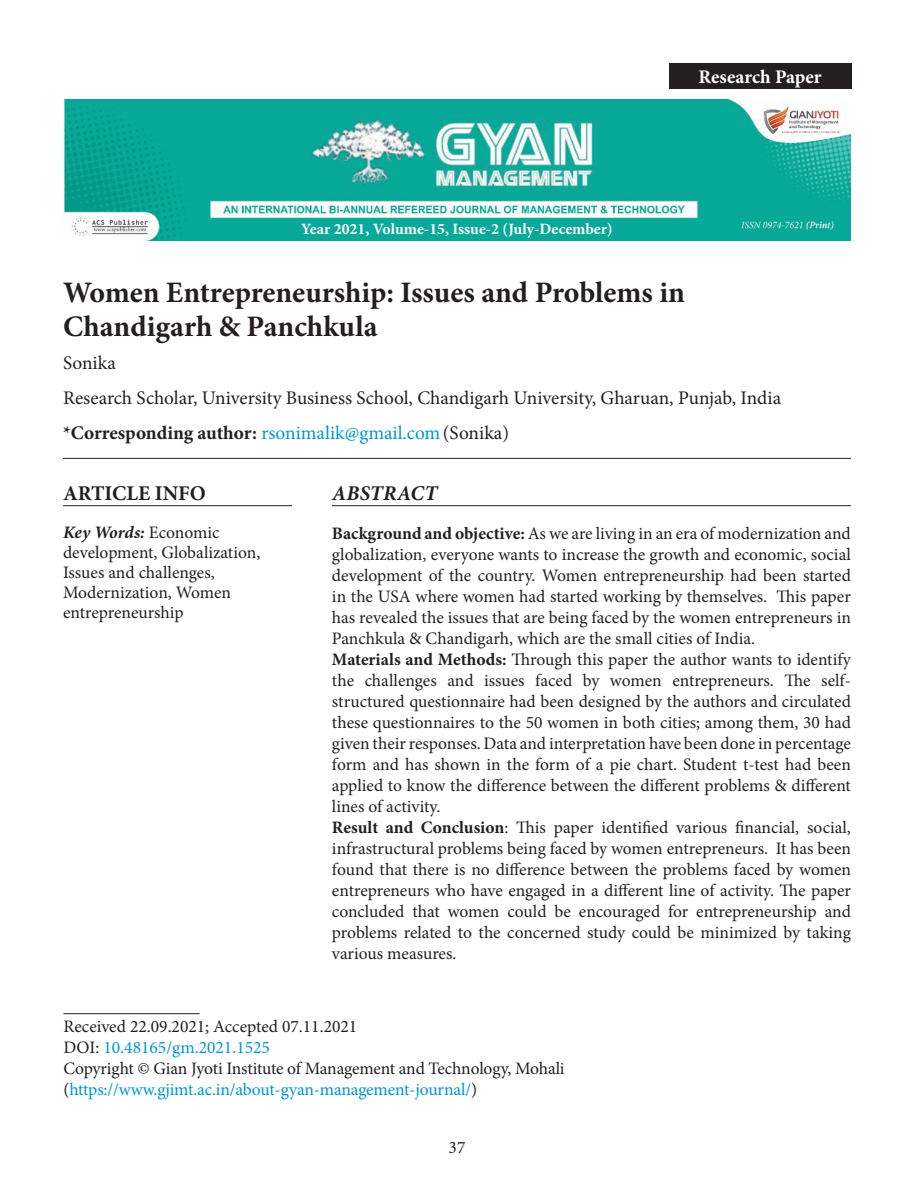
<style>
.page{position:relative;width:914px;height:1197px;background:#fff}
.page>*{position:absolute;margin:0;border:0;box-sizing:border-box;transform-origin:0 0}
.article_title{font:700 29.75px/33.2px "Minion Pro";color:#231f20}
.Article_Info{font:700 21px "Minion Pro";color:#231f20}
.Abstract{font:italic 700 21px "Minion Pro";letter-spacing:.01em;color:#231f20}
.author_name{font:19.25px "Minion Pro";letter-spacing:-.005em;color:#231f20}
.author_name-2{font:700 19.25px "Minion Pro";color:#231f20}
.t1{font:700 19.25px "Minion Pro";letter-spacing:-.005em;color:#fff}
.abstract_text{font:17.5px/21px "Minion Pro";color:#231f20;text-align:justify}
.Email_Section{font:17.5px/21px "Minion Pro";letter-spacing:-.01em;color:#231f20}
.Article_info_text{font:17.5px/20.1px "Minion Pro";color:#231f20}
.Corresponding_author{font:17.5px "Minion Pro";color:#231f20}
.Email_Section-2{font:17.5px "Minion Pro";color:#0095d5}
.t2{font:700 15.75px "Minion Pro";color:#fff}
.s1{font-weight:400;color:#0095d5}
.s2{font-weight:400}
.s3{font-weight:700;font-style:italic}
.s4{font-weight:700}
.s5{color:#231f20}
.s6{color:#0095d5}
</style>
<div class="page">
<img style="left:63px;top:99px;width:787px;height:141px">
<hr style="left:332px;top:505px;width:518px;height:1px;background:#231f20">
<hr style="left:63px;top:1013px;width:137px;height:1px;background:#231f20">
<hr style="left:63px;top:458px;width:788px;height:1px;background:#231f20">
<div style="left:668px;top:63px;width:183px;height:26px;background:#231f20"></div>
<hr style="left:63px;top:505px;width:229px;height:1px;background:#231f20">
<p class="t2" style="left:301px;top:218px;width:313px">Year 2021, Volume-15, Issue-2 (July-December)</p>
<p class="t1" style="left:698px;top:64px;width:125px">Research Paper</p>
<p class="article_title" style="left:63px;top:276px;width:623px">Women Entrepreneurship: Issues and Problems in<br>Chandigarh &amp; Panchkula</p>
<p class="author_name" style="left:63px;top:350px;width:54px">Sonika</p>
<p class="author_name" style="left:63px;top:385px;width:719px">Research Scholar, University Business School, Chandigarh University, Gharuan, Punjab, India</p>
<p class="author_name-2" style="left:63px;top:419px;width:447px">*Corresponding author: <span class="s1">rsonimalik@gmail.com</span><span class="s2">(Sonika)</span></p>
<p class="Article_Info" style="left:63px;top:479px;width:144px">ARTICLE INFO</p>
<p class="Article_info_text" style="left:63px;top:522px;width:199px"><span class="s3">Key Words:</span> Economic development, Globalization,<br>Issues and challenges,<br>Modernization, Women entrepreneurship</p>
<p class="Abstract" style="left:332px;top:478px;width:107px">ABSTRACT</p>
<p class="abstract_text" style="left:332px;top:523px;width:520px"><span class="s4">Background and objective:</span> As we are living in an era of modernization and globalization, everyone wants to increase the growth and economic, social development of the country. Women entrepreneurship had been started in the USA where women had started working by themselves. This paper has revealed the issues that are being faced by the women entrepreneurs in Panchkula &amp; Chandigarh, which are the small cities of India.</p>
<p class="abstract_text" style="left:332px;top:649px;width:520px"><span class="s4">Materials and Methods:</span> Through this paper the author wants to identify the challenges and issues faced by women entrepreneurs. The self&shy;structured questionnaire had been designed by the authors and circulated these questionnaires to the 50 women in both cities; among them, 30 had given their responses. Data and interpretation have been done in percentage form and has shown in the form of a pie chart. Student t-test had been applied to know the difference between the different problems &amp; different lines of activity.</p>
<p class="abstract_text" style="left:332px;top:817px;width:520px"><span class="s4">Result and Conclusion</span>: This paper identified various financial, social, infrastructural problems being faced by women entrepreneurs. It has been found that there is no difference between the problems faced by women entrepreneurs who have engaged in a different line of activity. The paper concluded that women could be encouraged for entrepreneurship and problems related to the concerned study could be minimized by taking various measures.</p>
<p class="Corresponding_author" style="left:63px;top:1014px;width:295px">Received 22.09.2021; Accepted 07.11.2021</p>
<p class="Email_Section-2" style="left:63px;top:1035px;width:208px"><span class="s5">DOI:</span> 10.48165/gm.2021.1525</p>
<p class="Email_Section" style="left:63px;top:1058px;width:502px">Copyright ©️ Gian Jyoti Institute of Management and Technology, Mohali (<span class="s6">https://www.gjimt.ac.in/about-gyan-management-journal/</span>)</p>
<p class="abstract_text" style="left:448px;top:1137px;width:18px">37</p>
</div>
